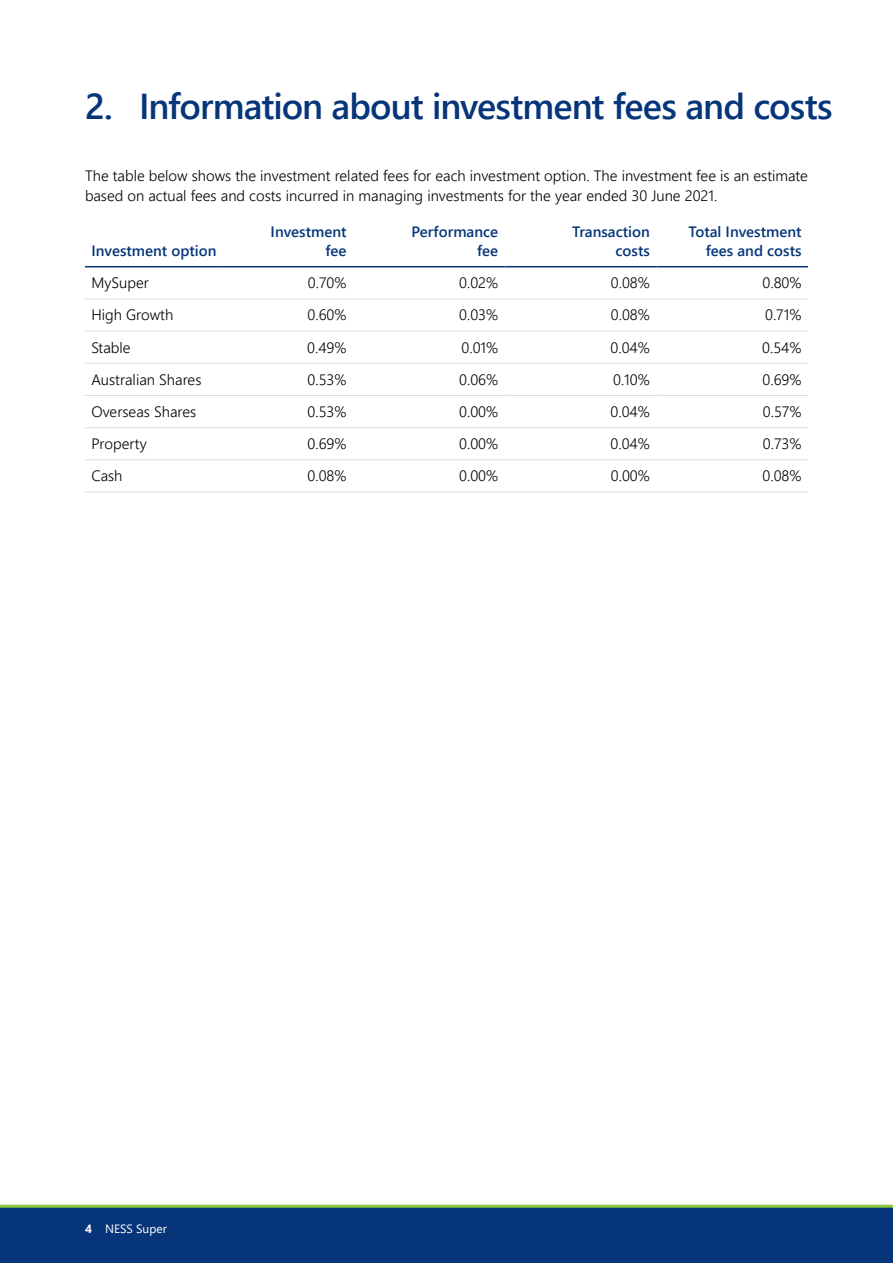
<style>
.page{position:relative;width:893px;height:1263px;background:#fff}
.page>*{position:absolute;margin:0;border:0;box-sizing:border-box;transform-origin:0 0}
.t1{font:600 36px "Segoe UI";letter-spacing:-.025em;color:#06357a}
.t2{font:300 15px/19.5px "Segoe UI";color:#000}
.t3{font:600 15px/19.5px "Segoe UI";color:#06357a;text-align:right}
.t4{font:12px "Segoe UI";color:#fff}
.s1{font-weight:700}
</style>
<div class="page">
<div style="left:0;top:1208px;width:893px;height:55px;background:#06357a"></div>
<hr style="left:0;top:1205px;width:893px;height:3px;background:#8dc63f">
<hr style="left:85px;top:299px;width:132px;height:1px;background:#dcddde">
<hr style="left:217px;top:299px;width:136px;height:1px;background:#dcddde">
<hr style="left:353px;top:299px;width:152px;height:1px;background:#dcddde">
<hr style="left:505px;top:299px;width:151px;height:1px;background:#dcddde">
<hr style="left:656px;top:299px;width:152px;height:1px;background:#dcddde">
<hr style="left:85px;top:331px;width:132px;height:1px;background:#dcddde">
<hr style="left:217px;top:331px;width:136px;height:1px;background:#dcddde">
<hr style="left:353px;top:331px;width:152px;height:1px;background:#dcddde">
<hr style="left:505px;top:331px;width:151px;height:1px;background:#dcddde">
<hr style="left:656px;top:331px;width:152px;height:1px;background:#dcddde">
<hr style="left:85px;top:363px;width:132px;height:1px;background:#dcddde">
<hr style="left:217px;top:363px;width:136px;height:1px;background:#dcddde">
<hr style="left:353px;top:363px;width:152px;height:1px;background:#dcddde">
<hr style="left:505px;top:363px;width:151px;height:1px;background:#dcddde">
<hr style="left:656px;top:363px;width:152px;height:1px;background:#dcddde">
<hr style="left:85px;top:395px;width:132px;height:1px;background:#dcddde">
<hr style="left:217px;top:395px;width:136px;height:1px;background:#dcddde">
<hr style="left:353px;top:395px;width:152px;height:1px;background:#dcddde">
<hr style="left:505px;top:395px;width:151px;height:1px;background:#dcddde">
<hr style="left:656px;top:395px;width:152px;height:1px;background:#dcddde">
<hr style="left:85px;top:427px;width:132px;height:1px;background:#dcddde">
<hr style="left:217px;top:427px;width:136px;height:1px;background:#dcddde">
<hr style="left:353px;top:427px;width:152px;height:1px;background:#dcddde">
<hr style="left:505px;top:427px;width:151px;height:1px;background:#dcddde">
<hr style="left:656px;top:427px;width:152px;height:1px;background:#dcddde">
<hr style="left:85px;top:460px;width:132px;height:1px;background:#dcddde">
<hr style="left:217px;top:460px;width:136px;height:1px;background:#dcddde">
<hr style="left:353px;top:460px;width:152px;height:1px;background:#dcddde">
<hr style="left:505px;top:460px;width:151px;height:1px;background:#dcddde">
<hr style="left:656px;top:460px;width:152px;height:1px;background:#dcddde">
<hr style="left:85px;top:492px;width:132px;height:1px;background:#dcddde">
<hr style="left:217px;top:492px;width:136px;height:1px;background:#dcddde">
<hr style="left:353px;top:492px;width:152px;height:1px;background:#dcddde">
<hr style="left:505px;top:492px;width:151px;height:1px;background:#dcddde">
<hr style="left:656px;top:492px;width:152px;height:1px;background:#dcddde">
<hr style="left:85px;top:266px;width:132px;height:1px;background:#06357a">
<hr style="left:217px;top:266px;width:136px;height:1px;background:#06357a">
<hr style="left:353px;top:266px;width:152px;height:1px;background:#06357a">
<hr style="left:505px;top:266px;width:151px;height:1px;background:#06357a">
<hr style="left:656px;top:266px;width:152px;height:1px;background:#06357a">
<h1 class="t1" style="left:85px;top:72px;width:749px">2. Information about investment fees and costs</h1>
<p class="t2" style="left:85px;top:164px;width:724px">The table below shows the investment related fees for each investment option. The investment fee is an estimate based on actual fees and costs incurred in managing investments for the year ended 30 June 2021.</p>
<p class="t3" style="left:91px;top:240px;width:127px">Investment option</p>
<p class="t3" style="left:271px;top:220px;width:77px">Investment fee</p>
<p class="t3" style="left:412px;top:220px;width:88px">Performance fee</p>
<p class="t3" style="left:572px;top:220px;width:79px">Transaction costs</p>
<p class="t3" style="left:689px;top:220px;width:114px">Total Investment fees and costs</p>
<p class="t2" style="left:91px;top:272px;width:59px">MySuper</p>
<p class="t2" style="left:308px;top:272px;width:40px">0.70%</p>
<p class="t2" style="left:459px;top:272px;width:41px">0.02%</p>
<p class="t2" style="left:611px;top:272px;width:41px">0.08%</p>
<p class="t2" style="left:762px;top:272px;width:41px">0.80%</p>
<p class="t2" style="left:91px;top:304px;width:83px">High Growth</p>
<p class="t2" style="left:308px;top:304px;width:41px">0.60%</p>
<p class="t2" style="left:459px;top:304px;width:41px">0.03%</p>
<p class="t2" style="left:611px;top:304px;width:41px">0.08%</p>
<p class="t2" style="left:765px;top:304px;width:38px">0.71%</p>
<p class="t2" style="left:91px;top:336px;width:41px">Stable</p>
<p class="t2" style="left:307px;top:336px;width:41px">0.49%</p>
<p class="t2" style="left:461px;top:336px;width:38px">0.01%</p>
<p class="t2" style="left:610px;top:336px;width:41px">0.04%</p>
<p class="t2" style="left:762px;top:336px;width:41px">0.54%</p>
<p class="t2" style="left:91px;top:368px;width:112px">Australian Shares</p>
<p class="t2" style="left:307px;top:368px;width:41px">0.53%</p>
<p class="t2" style="left:459px;top:368px;width:41px">0.06%</p>
<p class="t2" style="left:613px;top:368px;width:38px">0.10%</p>
<p class="t2" style="left:762px;top:368px;width:41px">0.69%</p>
<p class="t2" style="left:91px;top:400px;width:106px">Overseas Shares</p>
<p class="t2" style="left:307px;top:400px;width:41px">0.53%</p>
<p class="t2" style="left:459px;top:400px;width:41px">0.00%</p>
<p class="t2" style="left:610px;top:400px;width:41px">0.04%</p>
<p class="t2" style="left:763px;top:400px;width:40px">0.57%</p>
<p class="t2" style="left:91px;top:433px;width:57px">Property</p>
<p class="t2" style="left:307px;top:433px;width:41px">0.69%</p>
<p class="t2" style="left:459px;top:433px;width:41px">0.00%</p>
<p class="t2" style="left:610px;top:433px;width:41px">0.04%</p>
<p class="t2" style="left:763px;top:433px;width:40px">0.73%</p>
<p class="t2" style="left:91px;top:465px;width:33px">Cash</p>
<p class="t2" style="left:307px;top:465px;width:41px">0.08%</p>
<p class="t2" style="left:459px;top:465px;width:41px">0.00%</p>
<p class="t2" style="left:611px;top:465px;width:41px">0.00%</p>
<p class="t2" style="left:762px;top:465px;width:41px">0.08%</p>
<p class="t4" style="left:85px;top:1218px;width:83px"><span class="s1">4</span> NESS Super</p>
</div>
